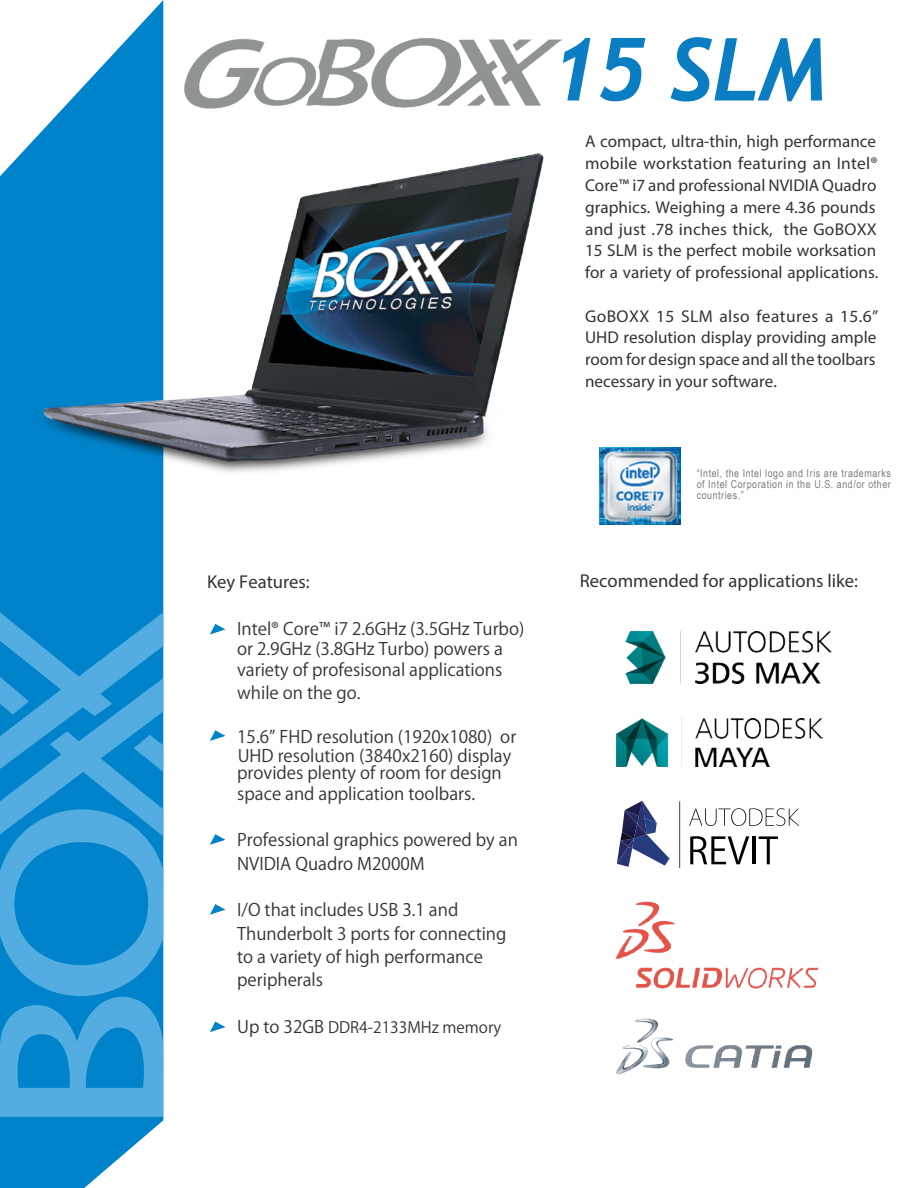
<style>
.page{position:relative;width:918px;height:1188px;background:#fff}
.page>*{position:absolute;margin:0;border:0;box-sizing:border-box;transform-origin:0 0}
.t1{font:italic 700 87px "Trebuchet";color:#0b7dc2}
.t2{font:500 18.6px "Koz Go Pr 6 N";color:#333}
.t3{font:17.1px/23.2px "Koz Go Pr 6 N";color:#333}
.t4{font:300 17.1px/21.8px "Koz Go Pr 6 N";color:#333}
.t5{font:15.6px "Koz Go Pr 6 N";color:#333}
.t6{font:10.95px/10.9px "Arial Narrow";letter-spacing:.05em;color:#7c7c81;text-align:justify}
.s1{font-size:17.1px}
</style>
<div class="page">
<img style="left:626px;top:632px;width:206px;height:52px">
<svg style="left:690px;top:836px;width:59px;height:28px"></svg>
<hr style="left:752px;top:836px;width:3px;height:28px;background:#000">
<svg style="left:759px;top:836px;width:19px;height:28px"></svg>
<svg style="left:689px;top:808px;width:110px;height:18px"></svg>
<hr style="left:679px;top:801px;width:1px;height:66px;background:#414042">
<svg style="left:617px;top:801px;width:53px;height:66px"></svg>
<svg style="left:210px;top:624px;width:16px;height:10px"></svg>
<svg style="left:210px;top:730px;width:16px;height:11px"></svg>
<svg style="left:210px;top:834px;width:16px;height:11px"></svg>
<svg style="left:210px;top:904px;width:16px;height:11px"></svg>
<svg style="left:210px;top:1022px;width:16px;height:10px"></svg>
<img style="left:184px;top:38px;width:377px;height:70px">
<img style="left:615px;top:901px;width:204px;height:88px">
<img style="left:616px;top:719px;width:207px;height:48px">
<img style="left:616px;top:1018px;width:197px;height:57px">
<svg style="left:0;top:0;width:163px;height:1188px;fill:#0083ca"></svg>
<svg style="left:0;top:612px;width:163px;height:505px;background:#2997d5"></svg>
<img style="left:29px;top:150px;width:515px;height:344px">
<img style="left:600px;top:448px;width:81px;height:76px">
<h1 class="t1" style="left:549px;top:17px;width:279px">15 SLM</h1>
<p class="t4" style="left:585px;top:131px;width:295px">A compact, ultra-thin, high performance mobile workstation featuring an Intel® Core™ i7 and professional NVIDIA Quadro graphics. Weighing a mere 4.36 pounds and just .78 inches thick, the GoBOXX 15 SLM is the perfect mobile worksation for a variety of professional applications.</p>
<p class="t4" style="left:585px;top:305px;width:295px">GoBOXX 15 SLM also features a 15.6” UHD resolution display providing ample room for design space and allthe toolbars necessary in your software.</p>
<p class="t6" style="left:697px;top:468px;width:196px">“Intel, the Intel logo and Iris are trademarks of Intel Corporation in the U.S. and/or other countries.”</p>
<p class="t2" style="left:207px;top:570px;width:104px">Key Features:</p>
<p class="t2" style="left:580px;top:569px;width:280px">Recommended for applications like:</p>
<p class="t3" style="left:237px;top:619px;width:289px;line-height:20.5px">Intel® Core™ i7 2.6GHz (3.5GHz Turbo) or 2.9GHz (3.8GHz Turbo) powers a variety of profesisonal applications</p>
<p class="t3" style="left:237px;top:682px;width:125px">while on the go.</p>
<p class="t3" style="left:237px;top:719px;width:281px;line-height:36px">15.6” FHD resolution (1920x1080) or provides plenty of room for design</p>
<p class="t3" style="left:237px;top:782px;width:239px">space and application toolbars.</p>
<p class="t3" style="left:237px;top:829px;width:282px">Professional graphics powered by an<br>NVIDIA Quadro M2000M</p>
<p class="t3" style="left:237px;top:899px;width:271px">I/O that includes USB 3.1 and<br>Thunderbolt 3 ports for connecting to a variety of high performance peripherals</p>
<p class="t5" style="left:237px;top:1018px;width:266px"><span class="s1">Up to 32GB</span> DDR4-2133MHz memory</p>
<p class="t3" style="left:238px;top:744px;width:275px">UHD resolution (3840x2160) display</p>
</div>
